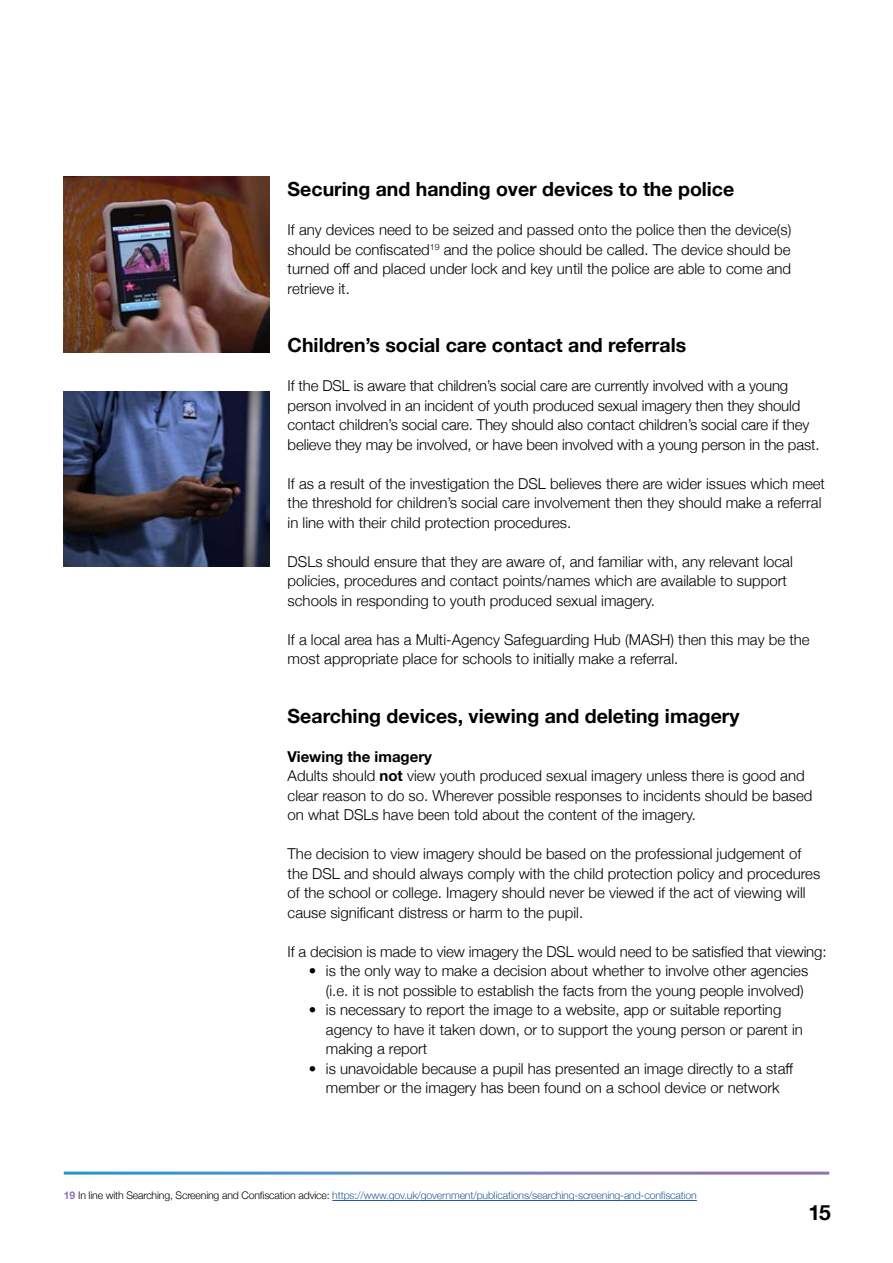
<style>
.page{position:relative;width:893px;height:1263px;background:#fff}
.page>*{position:absolute;margin:0;border:0;box-sizing:border-box;transform-origin:0 0}
.t1{font:700 21px "Helvetica Neue";color:#000}
.t2{font:700 19.5px "Helvetica Neue";color:#000}
.Body{font:300 15px/19.5px "Helvetica Neue";color:#000}
.Body-2{font:700 15px "Helvetica Neue";color:#000}
.footnotes{font:300 10.5px "Helvetica Neue";letter-spacing:-.015em;color:#275b9b}
.s1{font-weight:700}
.s2{font-weight:700;color:#9171b0}
.s3{color:#000}
</style>
<div class="page">
<img style="left:64px;top:391px;width:206px;height:176px">
<img style="left:64px;top:177px;width:206px;height:175px">
<hr style="left:332px;top:1200px;width:365px;height:1px;background:#275b9b">
<p class="t2" style="left:288px;top:174px;width:448px">Securing and handing over devices to the police</p>
<p class="Body" style="left:288px;top:219px;width:505px;text-align:justify">If any devices need to be seized and passed onto the police then the device(s) should be confiscated<sup>19</sup> and the police should be called. The device should be turned off and placed under lock and key until the police are able to come and retrieve it.</p>
<p class="t2" style="left:288px;top:330px;width:400px">Children’s social care contact and referrals</p>
<p class="Body" style="left:288px;top:375px;width:533px">If the DSL is aware that children’s social care are currently involved with a young person involved in an incident of youth produced sexual imagery then they should contact children’s social care. They should also contact children’s social care if they believe they may be involved, or have been involved with a young person in the past.</p>
<p class="Body" style="left:288px;top:473px;width:539px">If as a result of the investigation the DSL believes there are wider issues which meet the threshold for children’s social care involvement then they should make a referral in line with their child protection procedures.</p>
<p class="Body" style="left:288px;top:551px;width:507px">DSLs should ensure that they are aware of, and familiar with, any relevant local policies, procedures and contact points/names which are available to support schools in responding to youth produced sexual imagery.</p>
<p class="Body" style="left:288px;top:629px;width:524px">If a local area has a Multi-Agency Safeguarding Hub (MASH) then this may be the most appropriate place for schools to initially make a referral.</p>
<p class="t2" style="left:288px;top:701px;width:454px">Searching devices, viewing and deleting imagery</p>
<p class="Body-2" style="left:288px;top:745px;width:146px">Viewing the imagery</p>
<p class="Body" style="left:288px;top:765px;width:526px">Adults should <span class="s1">not</span> view youth produced sexual imagery unless there is good and clear reason to do so. Wherever possible responses to incidents should be based on what DSLs have been told about the content of the imagery.</p>
<p class="Body" style="left:288px;top:843px;width:534px">The decision to view imagery should be based on the professional judgement of the DSL and should always comply with the child protection policy and procedures of the school or college. Imagery should never be viewed if the act of viewing will cause significant distress or harm to the pupil.</p>
<p class="Body" style="left:288px;top:941px;width:540px">If a decision is made to view imagery the DSL would need to be satisfied that viewing:</p>
<p class="Body" style="left:326px;top:960px;width:484px;text-indent:-17px">• is the only way to make a decision about whether to involve other agencies (i.e. it is not possible to establish the facts from the young people involved)</p>
<p class="Body" style="left:326px;top:999px;width:479px;text-indent:-17px">• is necessary to report the image to a website, app or suitable reporting agency to have it taken down, or to support the young person or parent in making a report</p>
<p class="Body" style="left:309px;top:1058px;width:486px;text-align:center">• is unavoidable because a pupil has presented an image directly to a staff member or the imagery has been found on a school device or network</p>
<p class="footnotes" style="left:64px;top:1187px;width:635px"><span class="s2">19</span> <span class="s3">In line with Searching, Screening and Confiscation advice:</span> https://www.gov.uk/government/publications/searching-screening-and-confiscation</p>
<h1 class="t1" style="left:808px;top:1196px;width:24px">15</h1>
</div>
